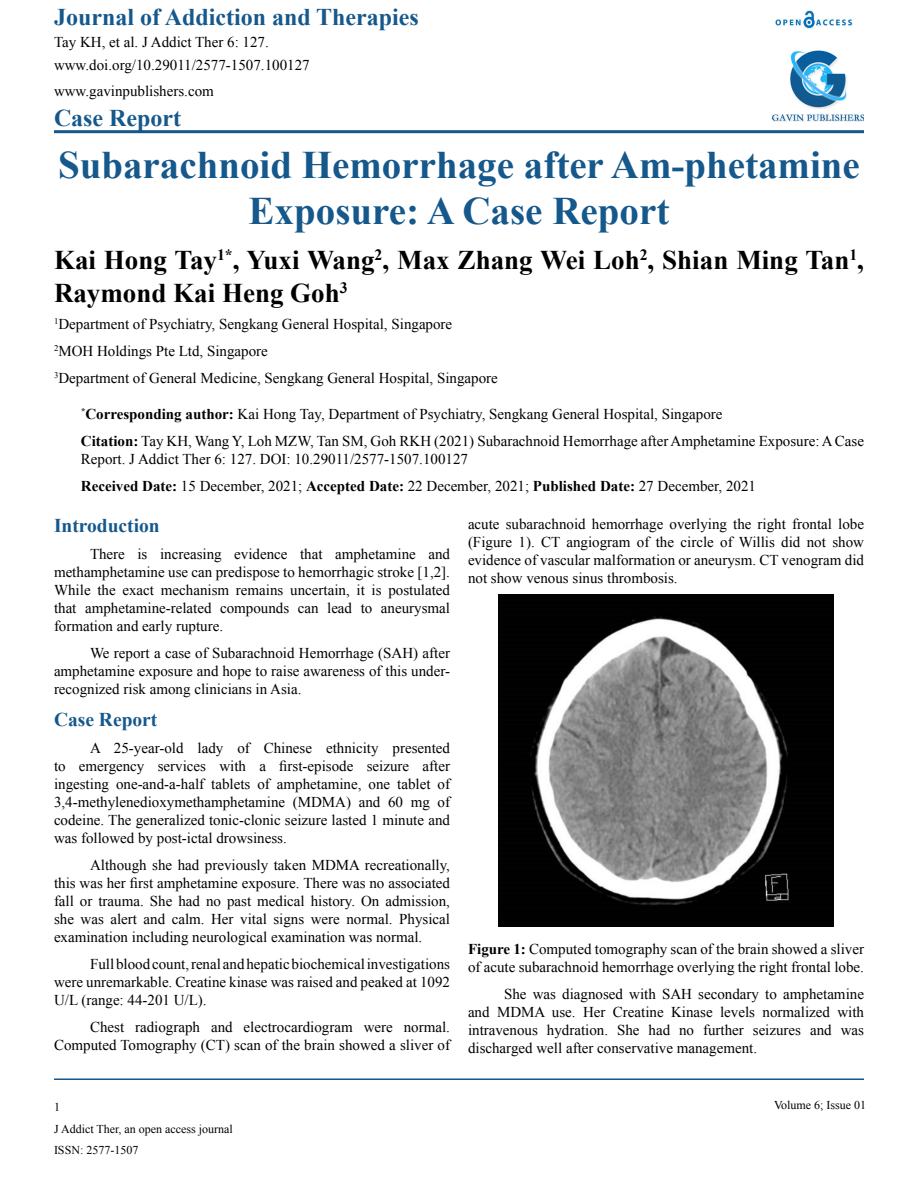
<style>
.page{position:relative;width:918px;height:1188px;background:#fff}
.page>*{position:absolute;margin:0;border:0;box-sizing:border-box;transform-origin:0 0}
.t1{font:700 39px/46.8px "Times New Roman";color:#15588c;text-align:center}
.t2{font:700 27px/32.4px "Times New Roman";color:#000}
.t3{font:700 24px "Times New Roman";color:#15588c}
.t4{font:700 19.5px "Times New Roman";color:#15588c}
.t5{font:15px/18px "Times New Roman";color:#000;text-align:justify}
.t6{font:12px/20.4px "Times New Roman";color:#000}
.s1{font-weight:700}
</style>
<div class="page">
<hr style="left:54px;top:1078px;width:810px;height:2px;background:#15588c">
<img style="left:771px;top:50px;width:93px;height:72px">
<hr style="left:54px;top:130px;width:810px;height:3px;background:#15588c">
<img style="left:775px;top:10px;width:78px;height:19px">
<img style="left:499px;top:595px;width:334px;height:332px">
<h3 class="t3" style="left:54px;top:0;width:366px">Journal of Addiction and Therapies</h3>
<p class="t5" style="left:54px;top:31px;width:257px;line-height:22.5px">Tay KH, et al. J Addict Ther 6: 127. www.doi.org/10.29011/2577-1507.100127</p>
<p class="t5" style="left:54px;top:82px;width:161px">www.gavinpublishers.com</p>
<h3 class="t3" style="left:54px;top:102px;width:129px">Case Report</h3>
<h1 class="t1" style="left:58px;top:140px;width:803px">Subarachnoid Hemorrhage after Am-phetamine<br>Exposure: A Case Report</h1>
<h2 class="t2" style="left:54px;top:243px;width:811px">Kai Hong Tay<sup>1*</sup>, Yuxi Wang<sup>2</sup>, Max Zhang Wei Loh<sup>2</sup>, Shian Ming Tan<sup>1</sup>,<br>Raymond Kai Heng Goh<sup>3</sup></h2>
<p class="t5" style="left:54px;top:310px;width:445px;line-height:27px;text-align:left"><sup>1</sup>Department of Psychiatry, Sengkang General Hospital, Singapore<br><sup>2</sup>MOH Holdings Pte Ltd, Singapore<br><sup>3</sup>Department of General Medicine, Sengkang General Hospital, Singapore</p>
<p class="t5" style="left:81px;top:401px;width:785px;line-height:27px"><sup>*</sup><span class="s1">Corresponding author:</span> Kai Hong Tay, Department of Psychiatry, Sengkang General Hospital, Singapore<br><span class="s1">Citation:</span> Tay KH, Wang Y, Loh MZW, Tan SM, Goh RKH (2021) Subarachnoid Hemorrhage after Amphetamine Exposure: A Case</p>
<p class="t5" style="left:81px;top:446px;width:677px;line-height:27px">Report. J Addict Ther 6: 127. DOI: 10.29011/2577-1507.100127<br><span class="s1">Received Date:</span> 15 December, 2021; <span class="s1">Accepted Date:</span> 22 December, 2021; <span class="s1">Published Date:</span> 27 December, 2021</p>
<h3 class="t4" style="left:54px;top:512px;width:107px">Introduction</h3>
<p class="t5" style="left:54px;top:544px;width:398px;text-indent:36px">There is increasing evidence that amphetamine and methamphetamine use can predispose to hemorrhagic stroke [1,2].<br>While the exact mechanism remains uncertain, it is postulated that amphetamine-related compounds can lead to aneurysmal formation and early rupture.</p>
<p class="t5" style="left:54px;top:643px;width:398px;text-indent:36px">We report a case of Subarachnoid Hemorrhage (SAH) after amphetamine exposure and hope to raise awareness of this under&shy;recognized risk among clinicians in Asia.</p>
<h3 class="t4" style="left:54px;top:706px;width:105px">Case Report</h3>
<p class="t5" style="left:54px;top:739px;width:398px;text-indent:36px">A 25-year-old lady of Chinese ethnicity presented to emergency services with a first-episode seizure after ingesting one-and-a-half tablets of amphetamine, one tablet of 3,4-methylenedioxymethamphetamine (MDMA) and 60 mg of codeine. The generalized tonic-clonic seizure lasted 1 minute and was followed by post-ictal drowsiness.</p>
<p class="t5" style="left:54px;top:856px;width:398px;text-indent:36px">Although she had previously taken MDMA recreationally, this was her first amphetamine exposure. There was no associated fall or trauma. She had no past medical history. On admission, she was alert and calm. Her vital signs were normal. Physical examination including neurological examination was normal.</p>
<p class="t5" style="left:54px;top:955px;width:398px;text-indent:36px">Full blood count, renal and hepatic biochemical investigations were unremarkable. Creatine kinase was raised and peaked at 1092<br>U/L (range: 44-201 U/L).</p>
<p class="t5" style="left:54px;top:1018px;width:398px;text-align:right">Chest radiograph and electrocardiogram were normal.<br>Computed Tomography (CT) scan of the brain showed a sliver of</p>
<p class="t5" style="left:468px;top:515px;width:398px">acute subarachnoid hemorrhage overlying the right frontal lobe (Figure 1). CT angiogram of the circle of Willis did not show evidence of vascular malformation or aneurysm. CT venogram did not show venous sinus thrombosis.</p>
<p class="t5" style="left:468px;top:940px;width:398px"><span class="s1">Figure 1:</span> Computed tomography scan of the brain showed a sliver of acute subarachnoid hemorrhage overlying the right frontal lobe.</p>
<p class="t5" style="left:468px;top:985px;width:398px;text-indent:36px">She was diagnosed with SAH secondary to amphetamine and MDMA use. Her Creatine Kinase levels normalized with intravenous hydration. She had no further seizures and was discharged well after conservative management.</p>
<p class="t6" style="left:54px;top:1096px;width:7px">1</p>
<p class="t6" style="left:774px;top:1095px;width:94px">Volume 6; Issue 01</p>
<p class="t6" style="left:54px;top:1119px;width:180px">J Addict Ther, an open access journal<br>ISSN: 2577-1507</p>
</div>
